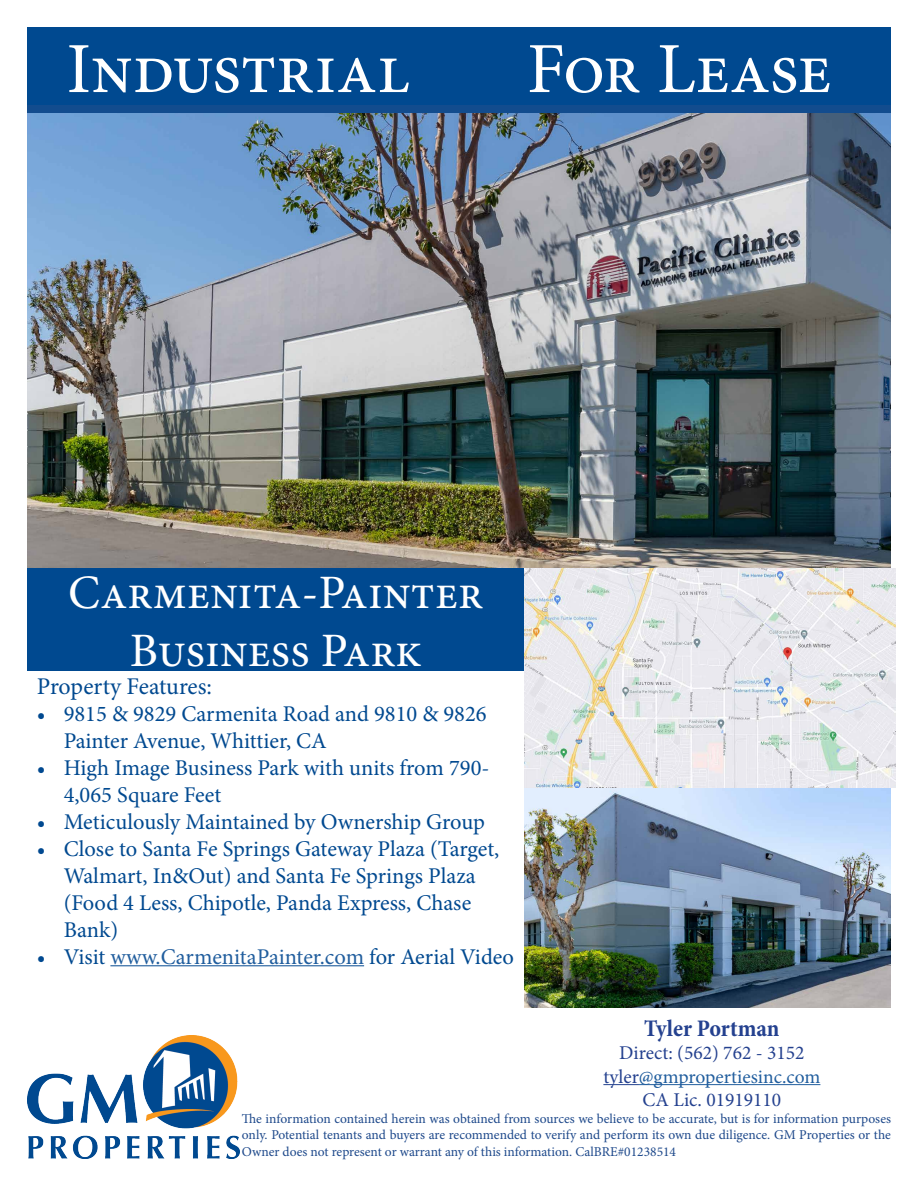
<style>
.page{position:relative;width:918px;height:1188px;background:#fff}
.page>*{position:absolute;margin:0;border:0;box-sizing:border-box;transform-origin:0 0}
.t1{font:72px "Minion Pro";letter-spacing:-.01em;color:#fff}
.t2{font:48px/57.6px "Minion Pro";color:#fff;text-align:center}
.t3{font:24px "Minion Pro";color:#004990}
.t4{font:700 condensed 24px "Minion Pro";letter-spacing:-.005em;color:#24418f}
.t5{font:22.5px/27px "Minion Pro";color:#004990}
.t6{font:22.5px "Minion Pro";letter-spacing:-.01em;color:#215e9e}
.t7{font:19.5px/23.4px "Minion Pro";color:#24418f;text-align:center}
.t8{font:13.5px/16.2px "Minion Pro";color:#1e498b;text-align:justify}
.s1{color:#004990}
.s2{color:#215e9e}
</style>
<div class="page">
<div style="left:27px;top:27px;width:864px;height:86px;background:#124c8e"></div>
<img style="left:27px;top:113px;width:864px;height:455px">
<div style="left:27px;top:27px;width:864px;height:78px;background:#004990"></div>
<img style="left:27px;top:1036px;width:213px;height:123px">
<div style="left:27px;top:568px;width:498px;height:102px;background:#004990"></div>
<hr style="left:110px;top:965px;width:254px;height:1px;background:#215e9e">
<img style="left:525px;top:787px;width:366px;height:221px">
<hr style="left:603px;top:1084px;width:36px;height:1px;background:#24418f">
<hr style="left:639px;top:1084px;width:181px;height:1px;background:#215e9e">
<img style="left:525px;top:568px;width:370px;height:219px">
<h1 class="t1" style="left:67px;top:21px;width:345px">Industrial</h1>
<h1 class="t1" style="left:527px;top:21px;width:307px">For Lease</h1>
<h2 class="t2" style="left:68px;top:564px;width:417px">Carmenita-Painter<br>Business Park</h2>
<p class="t3" style="left:37px;top:670px;width:177px">Property Features:</p>
<p class="t5" style="left:64px;top:700px;width:424px;text-indent:-27px">• 9815 &amp; 9829 Carmenita Road and 9810 &amp; 9826<br>Painter Avenue, Whittier, CA</p>
<p class="t5" style="left:64px;top:754px;width:427px;text-indent:-27px">• High Image Business Park with units from 790-<br>4,065 Square Feet</p>
<p class="t5" style="left:37px;top:808px;width:450px">• Meticulously Maintained by Ownership Group</p>
<p class="t5" style="left:64px;top:835px;width:437px;text-indent:-27px">• Close to Santa Fe Springs Gateway Plaza (Target, Walmart, In&amp;Out) and Santa Fe Springs Plaza (Food 4 Less, Chipotle, Panda Express, Chase Bank)</p>
<p class="t6" style="left:37px;top:941px;width:479px"><span class="s1">• Visit</span> www.CarmenitaPainter.com <span class="s1">for Aerial Video</span></p>
<p class="t4" style="left:644px;top:1012px;width:137px">Tyler Portman</p>
<p class="t7" style="left:603px;top:1041px;width:219px">Direct: (562) 762 ‐ 3152 tyler<span class="s2">@gmpropertiesinc.com<br></span>CA Lic. 01919110</p>
<p class="t8" style="left:242px;top:1111px;width:651px">The information contained herein was obtained from sources we believe to be accurate, but is for information purposes only. Potential tenants and buyers are recommended to verify and perform its own due diligence. GM Properties or the Owner does not represent or warrant any of this information. CalBRE#01238514</p>
</div>
